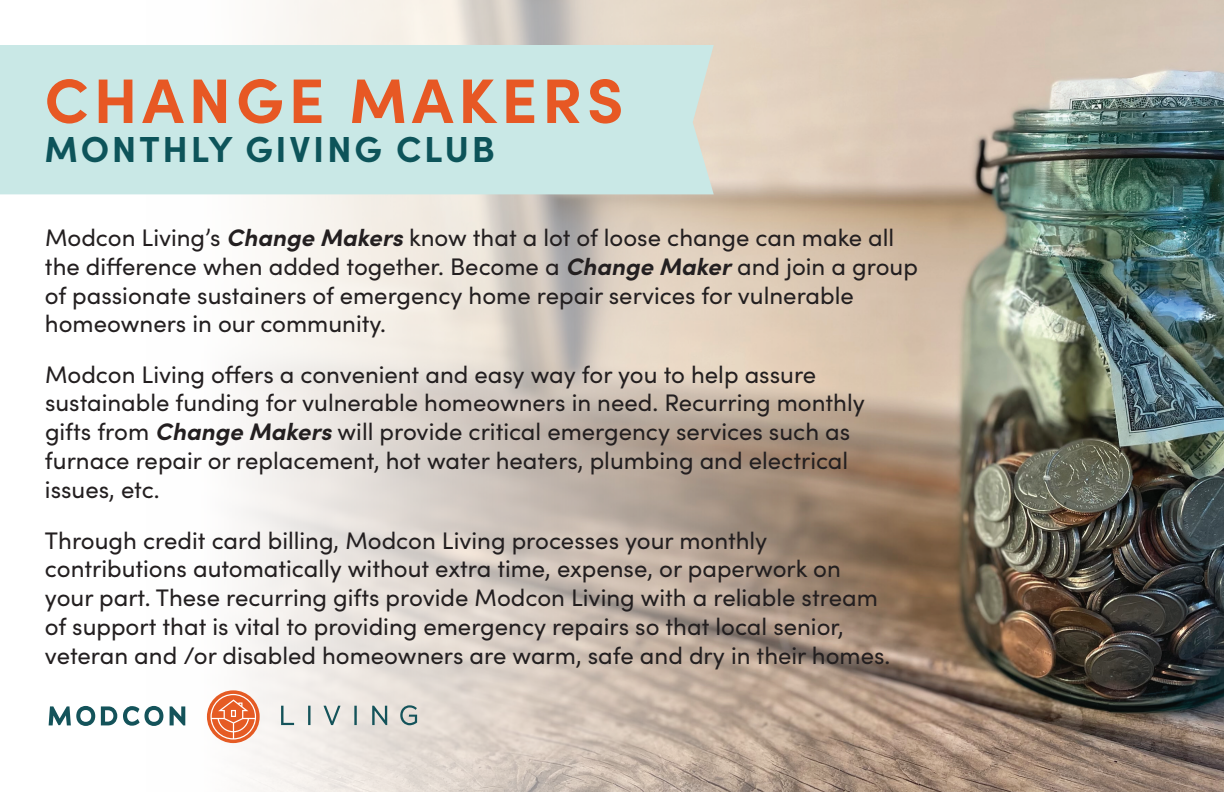
<style>
.page{position:relative;width:1224px;height:792px;background:#fff}
.page>*{position:absolute;margin:0;border:0;box-sizing:border-box;transform-origin:0 0}
.t1{font:700 63px "Sofia Pro";letter-spacing:.075em;color:#e75824}
.t2{font:700 36.2px "Sofia Pro";letter-spacing:.075em;color:#0d545a}
.t3{font:24px/28.8px "Sofia Pro";color:#231f20}
.s1{font-weight:700;font-style:italic}
</style>
<div class="page">
<img style="left:147px;top:0;width:1077px;height:792px">
<div style="left:0;top:45px;width:714px;height:149px;background:#c9e8e6"></div>
<svg style="left:281px;top:705px;width:136px;height:20px;background:#c5cbc9"></svg>
<svg style="left:49px;top:706px;width:136px;height:20px"></svg>
<svg style="left:207px;top:690px;width:53px;height:53px"></svg>
<svg style="left:210px;top:694px;width:46px;height:46px;background:#eb865e"></svg>
<h1 class="t1" style="left:45px;top:52px;width:580px">CHANGE MAKERS</h1>
<h2 class="t2" style="left:45px;top:122px;width:452px">MONTHLY GIVING CLUB</h2>
<p class="t3" style="left:45px;top:222px;width:874px">Modcon Living’s <span class="s1">Change Makers</span> know that a lot of loose change can make all the difference when added together. Become a <span class="s1">Change Maker</span>and join a group of passionate sustainers of emergency home repair services for vulnerable homeowners in our community.</p>
<p class="t3" style="left:45px;top:358px;width:821px">Modcon Living offers a convenient and easy way for you to help assure sustainable funding for vulnerable homeowners in need. Recurring monthly gifts from <span class="s1">Change Makers</span> will provide critical emergency services such as furnace repair or replacement, hot water heaters, plumbing and electrical issues, etc.</p>
<p class="t3" style="left:45px;top:524px;width:847px">Through credit card billing, Modcon Living processes your monthly contributions automatically without extra time, expense, or paperwork on your part. These recurring gifts provide Modcon Living with a reliable stream of support that is vital to providing emergency repairs so that local senior, veteran and /or disabled homeowners are warm, safe and dry in their homes.</p>
</div>
